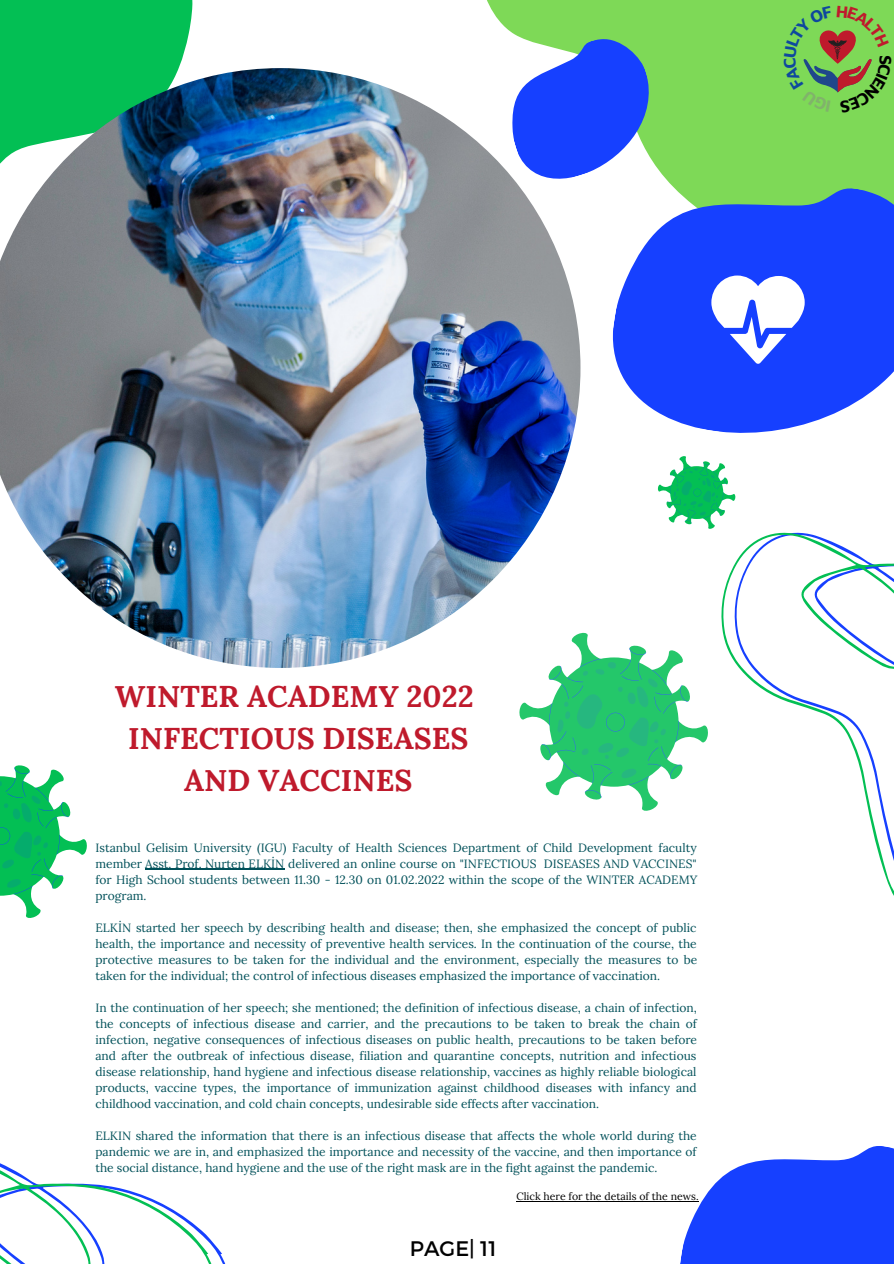
<style>
.page{position:relative;width:894px;height:1264px;background:#fff}
.page>*{position:absolute;margin:0;border:0;box-sizing:border-box;transform-origin:0 0}
.t1{font:700 30px/41.7px "Lora";color:#bf1a2c;text-align:center}
.t2{font:21px "Montserrat";color:#000}
.t3{font:12px/16px "Lora";color:#005059;text-align:justify}
.t4{font:10.5px "Lora";color:#000}
</style>
<div class="page">
<div style="left:0;top:0;width:193px;height:68px;background:#03bf54"></div>
<img style="left:0;top:68px;width:568px;height:600px">
<svg style="left:482px;top:0;width:411px;height:456px"></svg>
<svg style="left:0;top:1163px;width:225px;height:100px"></svg>
<svg style="left:707px;top:495px;width:186px;height:399px"></svg>
<svg style="left:599px;top:155px;width:294px;height:301px;fill:#1640ff"></svg>
<svg style="left:668px;top:1146px;width:225px;height:117px"></svg>
<svg style="left:492px;top:28px;width:177px;height:163px"></svg>
<svg style="left:711px;top:275px;width:93px;height:89px"></svg>
<svg style="left:519px;top:633px;width:188px;height:178px"></svg>
<svg style="left:0;top:765px;width:87px;height:153px"></svg>
<svg style="left:657px;top:456px;width:78px;height:73px"></svg>
<hr style="left:145px;top:868px;width:139px;height:1px;background:#005059">
<hr style="left:516px;top:1200px;width:182px;height:1px;background:#000">
<svg style="left:783px;top:5px;width:108px;height:108px;background:#7fbf54"></svg>
<p class="t1" style="left:115px;top:675px;width:360px">WINTER ACADEMY 2022<br>INFECTIOUS DISEASES<br>AND VACCINES</p>
<p class="t3" style="left:95px;top:839px;width:603px">Istanbul Gelisim University (IGU) Faculty of Health Sciences Department of Child Development faculty member Asst. Prof. Nurten ELKİN delivered an online course on "INFECTIOUS DISEASES AND VACCINES" for High School students between 11.30 - 12.30 on 01.02.2022 within the scope of the WINTER ACADEMY program.</p>
<p class="t3" style="left:95px;top:919px;width:603px">ELKİN started her speech by describing health and disease; then, she emphasized the concept of public health, the importance and necessity of preventive health services. In the continuation of the course, the protective measures to be taken for the individual and the environment, especially the measures to be taken for the individual; the control of infectious diseases emphasized the importance of vaccination.</p>
<p class="t3" style="left:95px;top:999px;width:603px">In the continuation of her speech; she mentioned; the definition of infectious disease, a chain of infection, the concepts of infectious disease and carrier, and the precautions to be taken to break the chain of infection, negative consequences of infectious diseases on public health, precautions to be taken before and after the outbreak of infectious disease, filiation and quarantine concepts, nutrition and infectious disease relationship, hand hygiene and infectious disease relationship, vaccines as highly reliable biological products, vaccine types, the importance of immunization against childhood diseases with infancy and childhood vaccination, and cold chain concepts, undesirable side effects after vaccination.</p>
<p class="t3" style="left:95px;top:1127px;width:602px">ELKIN shared the information that there is an infectious disease that affects the whole world during the pandemic we are in, and emphasized the importance and necessity of the vaccine, and then importance of the social distance, hand hygiene and the use of the right mask are in the fight against the pandemic.</p>
<p class="t2" style="left:410px;top:1234px;width:88px">PAGE| 11</p>
<p class="t4" style="left:516px;top:1189px;width:184px">Click here for the details of the news.</p>
</div>
